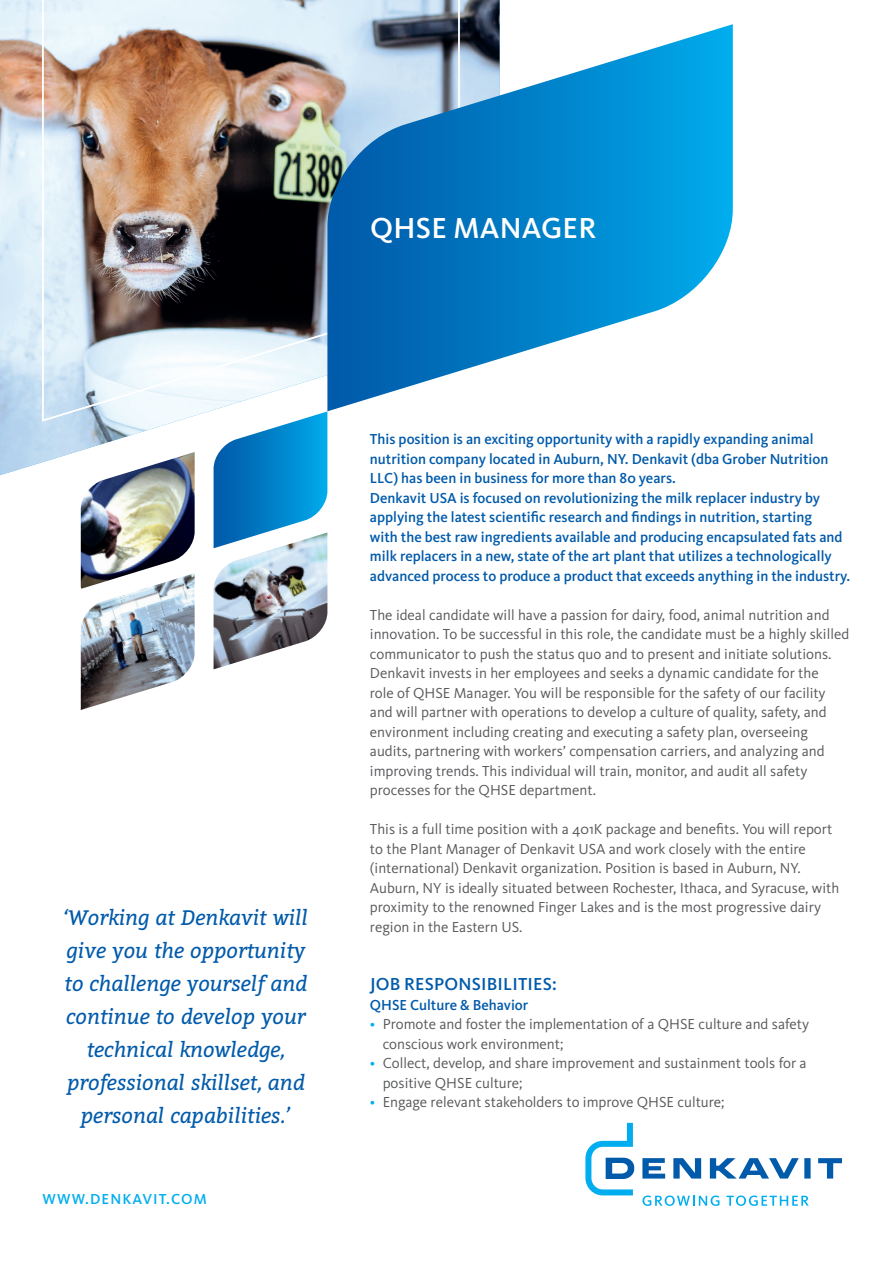
<style>
.page{position:relative;width:893px;height:1263px;background:#fff}
.page>*{position:absolute;margin:0;border:0;box-sizing:border-box;transform-origin:0 0}
.t1{font:500 30px "Kievit OT";letter-spacing:.01em;color:#fff}
.t2{font:italic 21px/33px "Bitter";letter-spacing:-.005em;color:#015aaa;text-align:center}
.t3{font:500 18px "Kievit OT";letter-spacing:.01em;color:#015aaa}
.t4{font:15px/19.5px "Kievit OT";color:#57585a}
.t5{font:500 15px/19.5px "Kievit OT";color:#015aaa}
.t6{font:500 15px "Kievit OT";letter-spacing:.07em;color:#00aeef}
.s1{color:#00aeef}
</style>
<div class="page">
<img style="left:0;top:0;width:500px;height:475px">
<img style="left:41px;top:0;width:419px;height:422px">
<svg style="left:327px;top:24px;width:406px;height:387px"></svg>
<svg style="left:585px;top:1123px;width:257px;height:83px"></svg>
<img style="left:81px;top:452px;width:114px;height:121px">
<svg style="left:214px;top:411px;width:113px;height:121px"></svg>
<img style="left:81px;top:573px;width:114px;height:137px">
<img style="left:214px;top:532px;width:113px;height:137px">
<h1 class="t1" style="left:370px;top:211px;width:228px">QHSE MANAGER</h1>
<h2 class="t2" style="left:64px;top:900px;width:246px">‘Working at Denkavit will give you the opportunity to challenge yourself and continue to develop your technical knowledge, professional skillset, and personal capabilities.’</h2>
<p class="t6" style="left:43px;top:1190px;width:166px">WWW.DENKAVIT.COM</p>
<p class="t5" style="left:370px;top:429px;width:482px">This position is an exciting opportunity with a rapidly expanding animal nutrition company located in Auburn, NY. Denkavit (dba Grober Nutrition LLC) has been in business for more than 80 years.<br>Denkavit USA is focused on revolutionizing the milk replacer industry by applying the latest scientific research and findings in nutrition, starting<br>with the best raw ingredients available and producing encapsulated fats and milk replacers in a new, state of the art plant that utilizes a technologically advanced process to produce a product that exceeds anything in the industry.</p>
<p class="t4" style="left:370px;top:605px;width:481px">The ideal candidate will have a passion for dairy, food, animal nutrition and innovation. To be successful in this role, the candidate must be a highly skilled communicator to push the status quo and to present and initiate solutions.<br>Denkavit invests in her employees and seeks a dynamic candidate for the<br>role of QHSE Manager. You will be responsible for the safety of our facility and will partner with operations to develop a culture of quality, safety, and environment including creating and executing a safety plan, overseeing audits, partnering with workers’ compensation carriers, and analyzing and improving trends. This individual will train, monitor, and audit all safety processes for the QHSE department.</p>
<p class="t4" style="left:370px;top:819px;width:471px">This is a full time position with a 401K package and benefits. You will report to the Plant Manager of Denkavit USA and work closely with the entire (international) Denkavit organization. Position is based in Auburn, NY.<br>Auburn, NY is ideally situated between Rochester, Ithaca, and Syracuse, with proximity to the renowned Finger Lakes and is the most progressive dairy region in the Eastern US.</p>
<p class="t3" style="left:370px;top:974px;width:188px">JOB RESPONSIBILITIES:</p>
<p class="t5" style="left:370px;top:995px;width:160px">QHSE Culture &amp; Behavior</p>
<p class="t4" style="left:383px;top:1014px;width:428px;text-indent:-13px"><span class="s1">•</span> Promote and foster the implementation of a QHSE culture and safety conscious work environment;</p>
<p class="t4" style="left:383px;top:1053px;width:425px;text-indent:-13px"><span class="s1">•</span> Collect, develop, and share improvement and sustainment tools for a positive QHSE culture;</p>
<p class="t4" style="left:370px;top:1092px;width:356px"><span class="s1">•</span> Engage relevant stakeholders to improve QHSE culture;</p>
</div>
